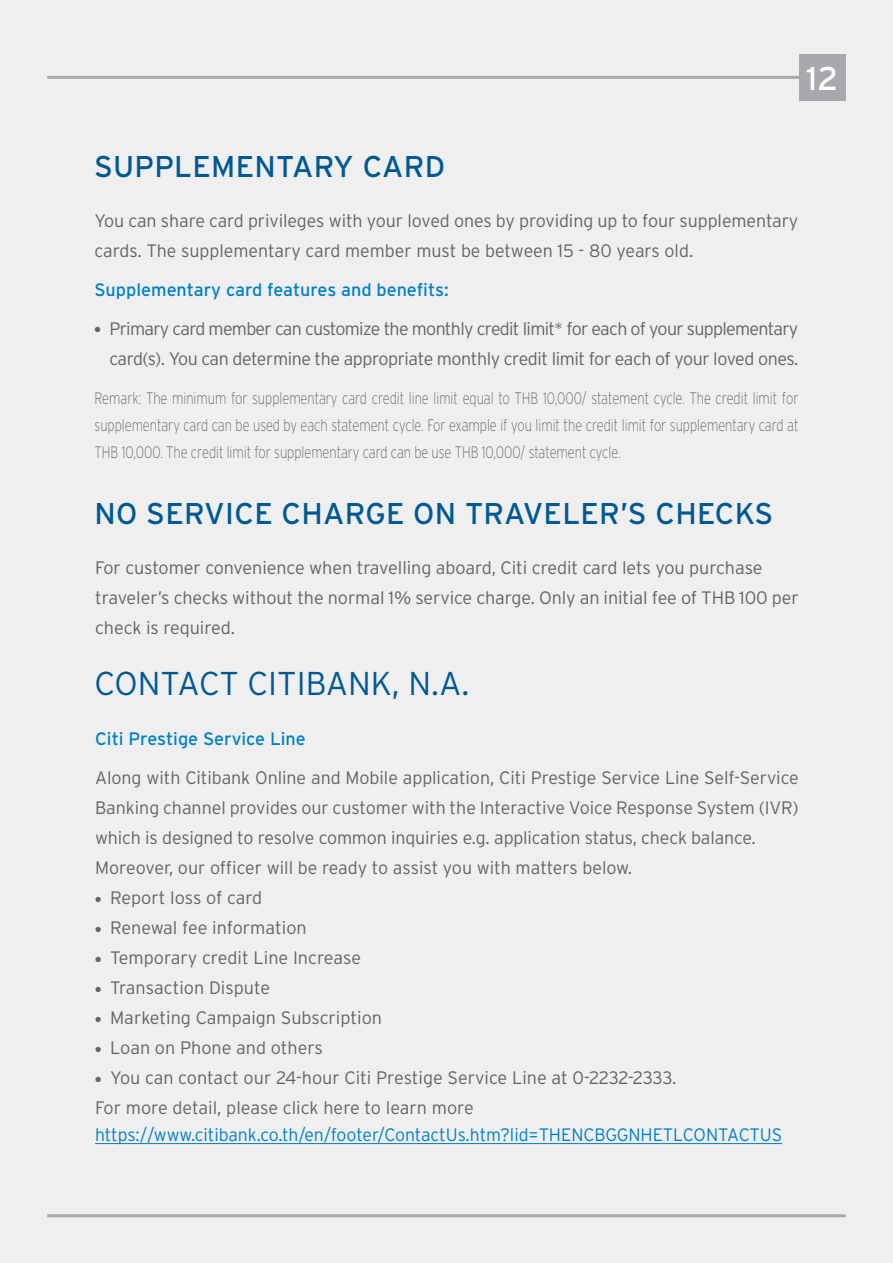
<style>
.page{position:relative;width:893px;height:1263px;background:#efeff0}
.page>*{position:absolute;margin:0;border:0;box-sizing:border-box;transform-origin:0 0}
.t1{font:300 33px "Interstate";letter-spacing:-.01em;color:#005992}
.t2{font:33px "Interstate";color:#fff}
.t3{font:30px "Interstate";letter-spacing:.01em;color:#005992}
.t4{font:300 18px/30px "Interstate";letter-spacing:-.005em;color:#636466}
.t5{font:300 18px/30px "Interstate";letter-spacing:-.04em;color:#636466;text-align:right}
.t6{font:300 18px "Interstate";letter-spacing:-.005em;color:#0081c6}
.t7{font:18px "Interstate";color:#0081c6}
.t8{font:200 16.5px/27px "Interstate";color:#636466;text-align:justify;scale:.78 1}
.s1{font-family:"PS Lx Kittithada";font-weight:700}
</style>
<div class="page">
<hr style="left:47px;top:1214px;width:799px;height:3px;background:#a7a9ac">
<hr style="left:47px;top:76px;width:799px;height:3px;background:#a7a9ac">
<div style="left:799px;top:54px;width:47px;height:47px;background:#a7a9ac"></div>
<hr style="left:95px;top:1143px;width:687px;height:1px;background:#0081c6">
<h1 class="t2" style="left:806px;top:60px;width:34px">12</h1>
<h2 class="t3" style="left:94px;top:150px;width:353px">SUPPLEMENTARY CARD</h2>
<p class="t4" style="left:95px;top:205px;width:705px">You can share card privileges with your loved ones by providing up to four supplementary cards. The supplementary card member must be between 15 - 80 years old.</p>
<p class="t7" style="left:95px;top:279px;width:356px">Supplementary card features and benefits:</p>
<p class="t5" style="left:95px;top:313px;width:705px"><span class="s1">•</span> Primary card member can customize the monthly credit limit* for each of your supplementary card(s). You can determine the appropriate monthly credit limit for each of your loved ones.</p>
<p class="t8" style="left:95px;top:384px;width:904px">Remark: The minimum for supplementary card credit line limit equal to THB 10,000/ statement cycle. The credit limit for supplementary card can be used by each statement cycle. For example if you limit the credit limit for supplementary card at THB 10,000. The credit limit for supplementary card can be use THB 10,000/ statement cycle.</p>
<h2 class="t3" style="left:95px;top:496px;width:680px">NO SERVICE CHARGE ON TRAVELER’S CHECKS</h2>
<p class="t4" style="left:95px;top:553px;width:705px">For customer convenience when travelling aboard, Citi credit card lets you purchase traveler’s checks without the normal 1% service charge. Only an initial fee of THB 100 per check is required.</p>
<h1 class="t1" style="left:95px;top:664px;width:376px">CONTACT CITIBANK, N.A.</h1>
<p class="t7" style="left:95px;top:729px;width:212px">Citi Prestige Service Line</p>
<p class="t4" style="left:95px;top:763px;width:705px">Along with Citibank Online and Mobile application, Citi Prestige Service Line Self-Service Banking channel provides our customer with the Interactive Voice Response System (IVR) which is designed to resolve common inquiries e.g. application status, check balance.<br>Moreover, our officer will be ready to assist you with matters below.</p>
<p class="t4" style="left:95px;top:883px;width:169px"><span class="s1">•</span> Report loss of card</p>
<p class="t4" style="left:95px;top:913px;width:213px"><span class="s1">•</span> Renewal fee information</p>
<p class="t4" style="left:95px;top:943px;width:268px"><span class="s1">•</span> Temporary credit Line Increase</p>
<p class="t4" style="left:95px;top:973px;width:176px"><span class="s1">•</span> Transaction Dispute</p>
<p class="t4" style="left:95px;top:1003px;width:288px"><span class="s1">•</span> Marketing Campaign Subscription</p>
<p class="t4" style="left:95px;top:1033px;width:229px"><span class="s1">•</span> Loan on Phone and others</p>
<p class="t4" style="left:95px;top:1063px;width:583px"><span class="s1">•</span> You can contact our 24-hour Citi Prestige Service Line at 0-2232-2333.<br>For more detail, please click here to learn more</p>
<p class="t6" style="left:95px;top:1125px;width:688px">https://www.citibank.co.th/en/footer/ContactUs.htm?lid=THENCBGGNHETLCONTACTUS</p>
</div>
